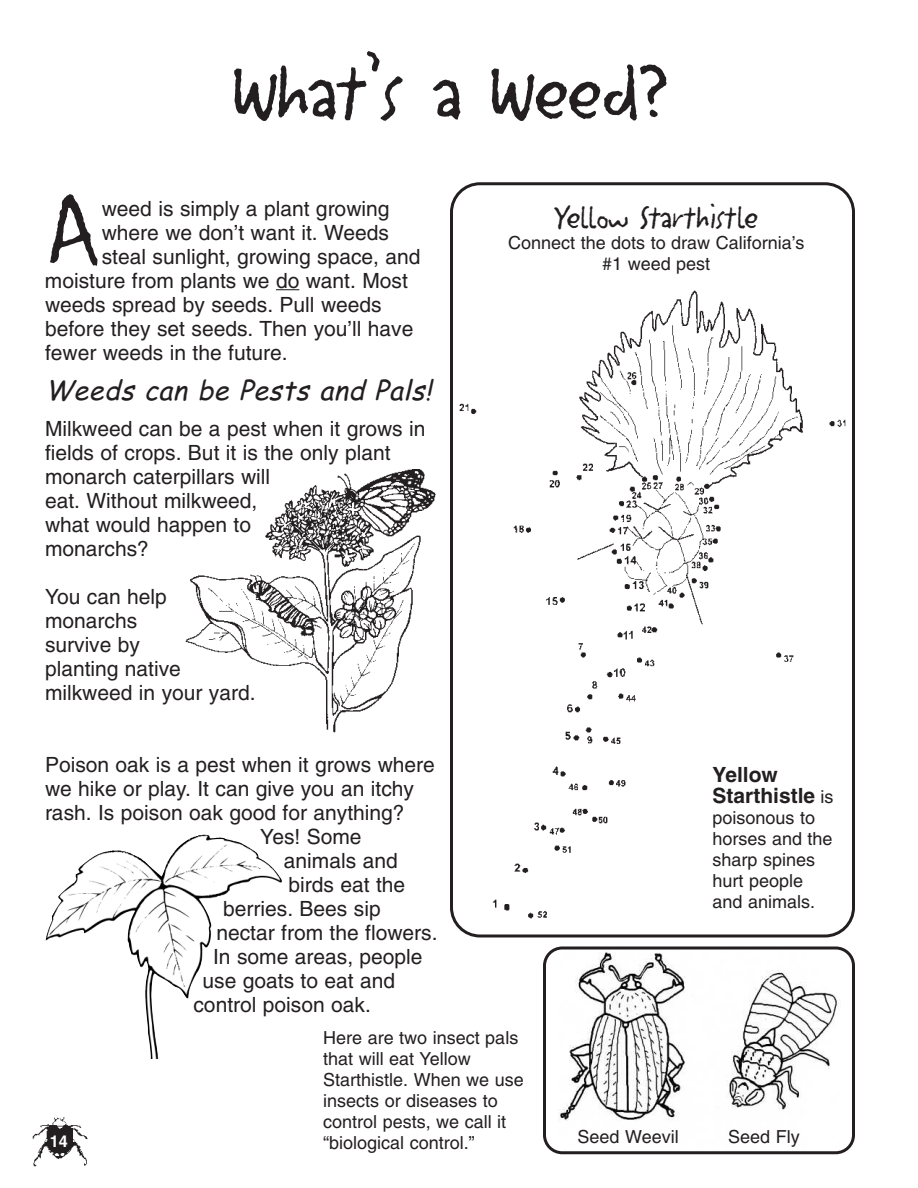
<style>
.page{position:relative;width:918px;height:1188px;background:#fff}
.page>*{position:absolute;margin:0;border:0;box-sizing:border-box;transform-origin:0 0}
.t1{font:101.7px "Litterbox ICG";color:#231f20}
.t2{font:90px "Litterbox ICG";letter-spacing:-.055em;color:#231f20}
.t3{font:36px "Litterbox ICG";letter-spacing:-.045em;color:#231f20}
.t4{font:italic 27px "Comic Sans MS";color:#231f20}
.t5{font:21px/24px "Helvetica";color:#231f20}
.t6{font:700 21px/21px "Helvetica";color:#231f20}
.t7{font:18px/21px "Helvetica";color:#231f20}
.t8{font:700 16.2px "Helvetica";color:#fff}
.s1{font-weight:400;font-size:18px}
</style>
<div class="page">
<img style="left:32px;top:1117px;width:56px;height:50px">
<svg style="left:276px;top:289px;width:23px;height:1px"></svg>
<svg style="left:450px;top:182px;width:405px;height:756px"></svg>
<img style="left:220px;top:878px;width:62px;height:18px">
<img style="left:185px;top:470px;width:251px;height:263px">
<svg style="left:543px;top:946px;width:312px;height:208px"></svg>
<h2 class="t2" style="left:231px;top:64px;width:440px">What’s a Weed?</h2>
<h1 class="t1" style="left:45px;top:203px;width:58px">A</h1>
<p class="t5" style="left:102px;top:198px;width:289px">weed is simply a plant growing</p>
<p class="t5" style="left:102px;top:222px;width:289px">where we don’t want it. Weeds</p>
<p class="t5" style="left:102px;top:246px;width:320px">steal sunlight, growing space, and</p>
<p class="t5" style="left:45px;top:270px;width:364px">moisture from plants we do want. Most</p>
<p class="t5" style="left:45px;top:294px;width:338px">weeds spread by seeds. Pull weeds</p>
<p class="t5" style="left:45px;top:318px;width:370px">before they set seeds. Then you’ll have</p>
<p class="t5" style="left:45px;top:342px;width:244px">fewer weeds in the future.</p>
<p class="t4" style="left:45px;top:375px;width:396px">Weeds can be Pests and Pals!</p>
<p class="t5" style="left:45px;top:419px;width:382px">Milkweed can be a pest when it grows in fields of crops. But it is the only plant monarch caterpillars will<br>eat. Without milkweed,<br>what would happen to<br>monarchs?</p>
<p class="t5" style="left:45px;top:587px;width:212px">You can help monarchs<br>survive by<br>planting native milkweed in your yard.</p>
<p class="t5" style="left:45px;top:755px;width:391px">Poison oak is a pest when it grows where</p>
<p class="t5" style="left:45px;top:779px;width:371px">we hike or play. It can give you an itchy</p>
<p class="t5" style="left:45px;top:803px;width:361px">rash. Is poison oak good for anything?</p>
<p class="t5" style="left:260px;top:827px;width:103px">Yes! Some</p>
<p class="t5" style="left:284px;top:851px;width:115px">animals and</p>
<p class="t5" style="left:288px;top:875px;width:118px">birds eat the</p>
<p class="t5" style="left:223px;top:899px;width:159px">berries. Bees sip</p>
<p class="t5" style="left:216px;top:923px;width:223px">nectar from the flowers.</p>
<p class="t5" style="left:213px;top:947px;width:211px">In some areas, people</p>
<p class="t5" style="left:203px;top:971px;width:194px">use goats to eat and</p>
<p class="t5" style="left:193px;top:995px;width:179px">control poison oak.</p>
<h3 class="t3" style="left:553px;top:207px;width:207px">Yellow Starthistle</h3>
<p class="t7" style="left:508px;top:234px;width:298px;text-align:center">Connect the dots to draw California’s #1 weed pest</p>
<p class="t6" style="left:712px;top:766px;width:123px">Yellow<br>Starthistle <span class="s1">is</span></p>
<p class="t7" style="left:713px;top:809px;width:122px">poisonous to horses and the sharp spines hurt people and animals.</p>
<p class="t8" style="left:50px;top:1135px;width:20px">14</p>
<p class="t7" style="left:323px;top:1028px;width:202px">Here are two insect pals that will eat Yellow<br>Starthistle. When we use insects or diseases to control pests, we call it “biological control.”</p>
<p class="t7" style="left:578px;top:1127px;width:103px">Seed Weevil</p>
<p class="t7" style="left:728px;top:1127px;width:73px">Seed Fly</p>
</div>
